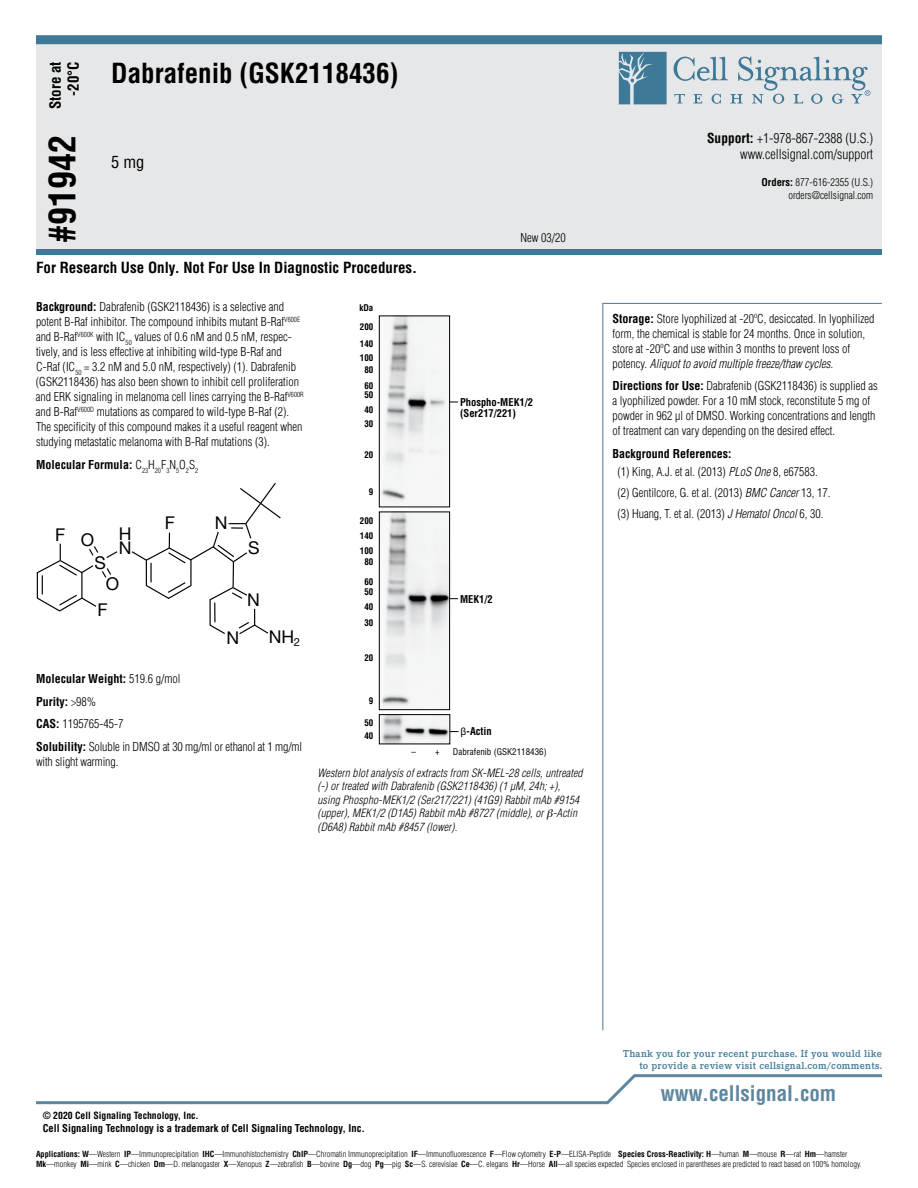
<style>
.page{position:relative;width:918px;height:1188px;background:#fff}
.page>*{position:absolute;margin:0;border:0;box-sizing:border-box;transform-origin:0 0}
.t1{font:700 condensed 36px "Helvetica";color:#000}
.t2{font:700 condensed 27px "Helvetica";color:#000}
.t3{font:700 condensed 21px "Helvetica";color:#5d87a1}
.t4{font:17.7px/14.1px "Helvetica Neue";color:#000}
.t5{font:condensed 16.5px "Helvetica";color:#000}
.t6{font:700 condensed 15px/18px "Helvetica";color:#000;text-align:right}
.t7{font:300 condensed 13.5px/16.2px "Helvetica";color:#000;text-align:right}
.t8{font:300 condensed 12px/15px "Helvetica";color:#000}
.t9{font:700 condensed 12px "Helvetica";color:#000}
.t10{font:italic 300 condensed 11.25px/13.5px "Helvetica";letter-spacing:.01em;color:#000}
.t11{font:11.25px "Helvetica Neue";color:#000}
.t12{font:700 condensed 10.5px/11.2px "Helvetica";color:#000}
.t13{font:600 10.5px/12px "Corporate E Pro";letter-spacing:.025em;color:#3e7998;text-align:right}
.t14{font:300 condensed 10.5px/12.6px "Helvetica";color:#000;text-align:right}
.t15{font:700 condensed 9.75px "Helvetica";color:#000}
.t16{font:700 condensed 9px/16.5px "Helvetica";color:#000}
.t17{font:condensed 9px "Helvetica";color:#000}
.t18{font:300 condensed 8.25px/9.9px "Helvetica";color:#000}
.s1{font-weight:700}
.s2{font-weight:300}
.s3{font-family:"Myriad Pro";font-weight:400;font-stretch:normal}
.s4{font-style:italic}
</style>
<div class="page">
<div style="left:36px;top:43px;width:846px;height:210px;background:#e6e7e8"></div>
<div style="left:36px;top:249px;width:846px;height:6px;background:#3e7998"></div>
<div style="left:36px;top:35px;width:846px;height:9px;background:#3e7998"></div>
<svg style="left:619px;top:52px;width:48px;height:52px;background:#5688a3"></svg>
<svg style="left:674px;top:56px;width:196px;height:48px"></svg>
<svg style="left:36px;top:1074px;width:846px;height:31px"></svg>
<svg style="left:602px;top:302px;width:280px;height:729px"></svg>
<img style="left:381px;top:716px;width:67px;height:26px">
<img style="left:381px;top:514px;width:67px;height:194px">
<img style="left:381px;top:318px;width:67px;height:187px">
<div style="left:379px;top:316px;width:71px;height:191px;border:1px solid #000"></div>
<div style="left:379px;top:714px;width:71px;height:30px;border:1px solid #000"></div>
<div style="left:379px;top:512px;width:71px;height:198px;border:1px solid #000"></div>
<svg style="left:37px;top:544px;width:81px;height:68px"></svg>
<svg style="left:131px;top:483px;width:150px;height:152px"></svg>
<p class="t6" style="left:46px;top:109px;width:49px;rotate:-90deg">Store at -20°C</p>
<h1 class="t1" style="left:40px;top:243px;width:109px;rotate:-90deg">#91942</h1>
<h2 class="t2" style="left:111px;top:57px;width:289px">Dabrafenib (GSK2118436)</h2>
<h3 class="t5" style="left:111px;top:152px;width:35px">5 mg</h3>
<p class="t6" style="left:36px;top:258px;width:383px">For Research Use Only. Not For Use In Diagnostic Procedures.</p>
<p class="t8" style="left:36px;top:299px;width:269px"><span class="s1">Background:</span> Dabrafenib (GSK2118436) is a selective and potent B-Raf inhibitor. The compound inhibits mutant B-Raf<sup>V600E </sup>and B-Raf<sup>V600K</sup> with IC<sub>50</sub> values of 0.6 nM and 0.5 nM, respec&shy;tively, and is less effective at inhibiting wild-type B-Raf and C-Raf (IC<sub>50</sub> = 3.2 nM and 5.0 nM, respectively) (1). Dabrafenib (GSK2118436) has also been shown to inhibit cell proliferation and ERK signaling in melanoma cell lines carrying the B-Raf<sup>V600R </sup>and B-Raf<sup>V600D</sup> mutations as compared to wild-type B-Raf (2).<br>The specificity of this compound makes it a useful reagent when studying metastatic melanoma with B-Raf mutations (3).</p>
<p class="t9" style="left:36px;top:457px;width:164px">Molecular Formula: <span class="s2">C</span><sub>23</sub><span class="s2">H</span><sub>20</sub><span class="s2">F</span><sub>3</sub><span class="s2">N</span><sub>5</sub><span class="s2">O</span><sub>2</sub><span class="s2">S</span><sub>2</sub></p>
<p class="t16" style="left:359px;top:299px;width:15px">kDa</p>
<p class="t16" style="left:360px;top:318px;width:15px">200<br>140</p>
<p class="t16" style="left:360px;top:351px;width:15px;line-height:11.9px;text-align:center">100<br>80</p>
<p class="t16" style="left:364px;top:382px;width:10px;line-height:8.6px">60<br>50</p>
<p class="t16" style="left:364px;top:403px;width:10px;line-height:13.4px">40<br>30</p>
<p class="t16" style="left:364px;top:446px;width:10px">20</p>
<p class="t16" style="left:369px;top:483px;width:6px">9</p>
<p class="t8" style="left:520px;top:230px;width:47px">New 03/20</p>
<p class="t12" style="left:460px;top:396px;width:74px">Phospho-MEK1/2 (Ser217/221)</p>
<h3 class="t4" style="left:55px;top:527px;width:12px">F</h3>
<h3 class="t4" style="left:81px;top:533px;width:15px">O</h3>
<h3 class="t4" style="left:94px;top:555px;width:13px">S</h3>
<h3 class="t4" style="left:119px;top:526px;width:14px">H<br>N</h3>
<h3 class="t4" style="left:106px;top:576px;width:15px">O</h3>
<h3 class="t4" style="left:97px;top:603px;width:12px">F</h3>
<h3 class="t4" style="left:165px;top:515px;width:12px">F</h3>
<h3 class="t4" style="left:215px;top:516px;width:14px">N</h3>
<h3 class="t4" style="left:248px;top:540px;width:13px">S</h3>
<h3 class="t4" style="left:247px;top:593px;width:14px">N</h3>
<h3 class="t4" style="left:226px;top:630px;width:14px">N</h3>
<h3 class="t4" style="left:269px;top:630px;width:27px">NH</h3>
<p class="t11" style="left:294px;top:635px;width:8px">2</p>
<p class="t8" style="left:36px;top:667px;width:268px;line-height:22.5px"><span class="s1">Molecular Weight:</span> 519.6 g/mol<br><span class="s1">Purity:</span> &gt;98%<br><span class="s1">CAS:</span> 1195765-45-7<br><span class="s1">Solubility:</span> Soluble in DMSO at 30 mg/ml or ethanol at 1 mg/ml</p>
<p class="t8" style="left:36px;top:754px;width:84px">with slight warming.</p>
<p class="t16" style="left:360px;top:513px;width:15px;line-height:15.5px">200<br>140</p>
<p class="t16" style="left:360px;top:545px;width:15px;line-height:11.6px;text-align:center">100<br>80</p>
<p class="t16" style="left:364px;top:576px;width:10px;line-height:10.1px">60<br>50</p>
<p class="t16" style="left:364px;top:599px;width:10px;line-height:16px">40<br>30</p>
<p class="t16" style="left:364px;top:650px;width:10px">20</p>
<p class="t16" style="left:369px;top:692px;width:6px">9</p>
<p class="t16" style="left:364px;top:716px;width:10px;line-height:13.5px">50<br>40</p>
<p class="t12" style="left:460px;top:593px;width:34px">MEK1/2</p>
<p class="t12" style="left:461px;top:726px;width:32px"><span class="s3">β</span>-Actin</p>
<p class="t17" style="left:411px;top:746px;width:30px">– +</p>
<p class="t17" style="left:453px;top:746px;width:95px">Dabrafenib (GSK2118436)</p>
<p class="t10" style="left:318px;top:766px;width:267px">Western blot analysis of extracts from SK-MEL-28 cells, untreated (-) or treated with Dabrafenib (GSK2118436) (1 μM, 24h; +), using Phospho-MEK1/2 (Ser217/221) (41G9) Rabbit mAb #9154 (upper), MEK1/2 (D1A5) Rabbit mAb #8727 (middle), or -Actin (D6A8) Rabbit mAb #8457 (lower).</p>
<p class="t7" style="left:707px;top:130px;width:168px"><span class="s1">Support:</span> +1-978-867-2388 (U.S.) www.cellsignal.com/support</p>
<p class="t14" style="left:762px;top:176px;width:113px"><span class="s1">Orders:</span> 877-616-2355 (U.S.) orders@cellsignal.com</p>
<p class="t8" style="left:613px;top:311px;width:264px"><span class="s1">Storage:</span> Store lyophilized at -20ºC, desiccated. In lyophilized form, the chemical is stable for 24 months. Once in solution, store at -20ºC and use within 3 months to prevent loss of potency. <span class="s4">Aliquot to avoid multiple freeze/thaw cycles.</span></p>
<p class="t8" style="left:613px;top:378px;width:267px"><span class="s1">Directions for Use:</span> Dabrafenib (GSK2118436) is supplied as a lyophilized powder. For a 10 mM stock, reconstitute 5 mg of powder in 962 μl of DMSO. Working concentrations and length of treatment can vary depending on the desired effect.</p>
<p class="t8" style="left:617px;top:444px;width:202px;line-height:18px;text-indent:-5px"><span class="s1">Background References:<br></span>(1) King, A.J. et al. (2013) <span class="s4">PLoS One</span> 8, e67583.</p>
<p class="t8" style="left:617px;top:482px;width:215px;line-height:21px">(2) Gentilcore, G. et al. (2013) <span class="s4">BMC Cancer</span> 13, 17. (3) Huang, T. et al. (2013) <span class="s4">J Hematol Oncol</span> 6, 30.</p>
<p class="t15" style="left:43px;top:1109px;width:158px">© 2020 Cell Signaling Technology, Inc.</p>
<p class="t12" style="left:43px;top:1122px;width:324px">Cell Signaling Technology is a trademark of Cell Signaling Technology, Inc.</p>
<p class="t13" style="left:623px;top:1047px;width:260px">Thank you for your recent purchase. If you would like to provide a review visit cellsignal.com/comments.</p>
<h3 class="t3" style="left:661px;top:1080px;width:177px">www.cellsignal.com</h3>
<p class="t18" style="left:36px;top:1149px;width:827px"><span class="s1">Applications: W</span>—Western <span class="s1">IP</span>—Immunoprecipitation <span class="s1">IHC</span>—Immunohistochemistry <span class="s1">ChIP</span>—Chromatin Immunoprecipitation <span class="s1">IF</span>—Immunofluorescence <span class="s1">F</span>—Flow cytometry <span class="s1">E-P</span>—ELISA-Peptide <span class="s1">Species Cross-Reactivity: H</span>—human <span class="s1">M</span>—mouse <span class="s1">R</span>—rat <span class="s1">Hm</span>—hamster<br><span class="s1">Mk</span>—monkey <span class="s1">Mi</span>—mink <span class="s1">C</span>—chicken <span class="s1">Dm</span>—D. melanogaster <span class="s1">X</span>—Xenopus <span class="s1">Z</span>—zebrafish <span class="s1">B</span>—bovine <span class="s1">Dg</span>—dog <span class="s1">Pg</span>—pig <span class="s1">Sc</span>—S. cerevisiae <span class="s1">Ce</span>—C. elegans <span class="s1">Hr</span>—Horse <span class="s1">All</span>—all species expected Species enclosed in parentheses are predicted to react based on 100% homology.</p>
</div>
